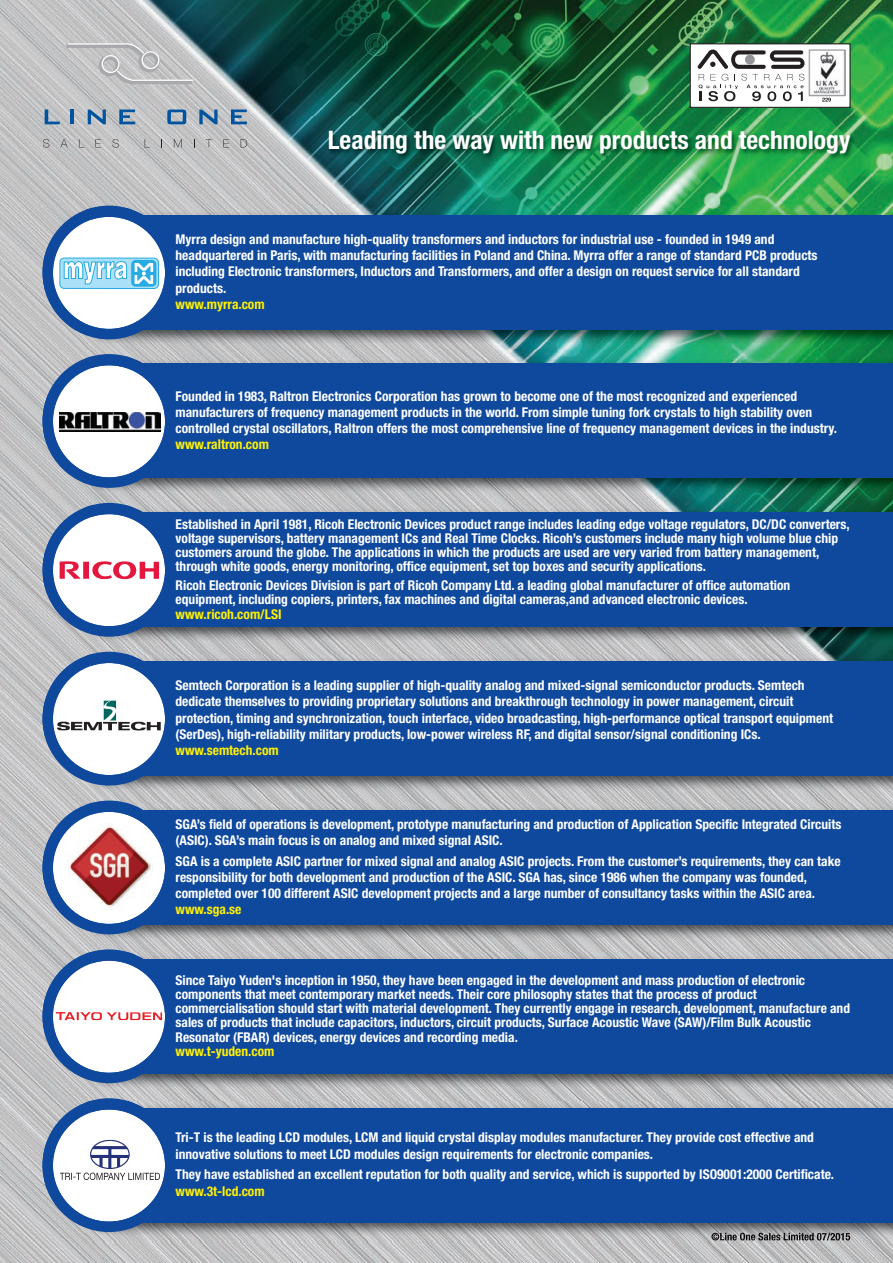
<style>
.page{position:relative;width:893px;height:1263px;background:#fff}
.page>*{position:absolute;margin:0;border:0;box-sizing:border-box;transform-origin:0 0}
.t1{font:700 condensed 25.5px "Helvetica Neue";color:#fff}
.t2{font:700 condensed 13.5px/16.2px "Helvetica Neue";color:#fff}
.t3{font:700 condensed 13.5px "Helvetica Neue";color:#fff101}
</style>
<div class="page">
<img style="left:0;top:0;width:893px;height:1263px">
<img style="left:271px;top:117px;width:601px;height:87px">
<div style="left:690px;top:44px;width:160px;height:63px;background:#fff"></div>
<div style="left:690px;top:43px;width:161px;height:65px;border:1px solid #231f20"></div>
<svg style="left:822px;top:98px;width:9px;height:4px"></svg>
<img style="left:808px;top:50px;width:37px;height:46px">
<svg style="left:698px;top:50px;width:106px;height:51px"></svg>
<img style="left:85px;top:208px;width:808px;height:141px">
<div style="left:92px;top:215px;width:801px;height:115px;background:#0f499d"></div>
<svg style="left:42px;top:206px;width:134px;height:133px"></svg>
<img style="left:85px;top:357px;width:808px;height:141px">
<div style="left:92px;top:363px;width:801px;height:115px;background:#0f499d"></div>
<svg style="left:42px;top:354px;width:134px;height:134px"></svg>
<img style="left:85px;top:506px;width:808px;height:141px">
<div style="left:92px;top:512px;width:801px;height:115px;background:#0f499d"></div>
<svg style="left:42px;top:503px;width:134px;height:134px"></svg>
<img style="left:85px;top:654px;width:808px;height:141px">
<div style="left:92px;top:661px;width:801px;height:115px;background:#0f499d"></div>
<svg style="left:42px;top:652px;width:134px;height:133px"></svg>
<img style="left:85px;top:803px;width:808px;height:141px">
<div style="left:92px;top:810px;width:801px;height:115px;background:#0f499d"></div>
<svg style="left:42px;top:800px;width:134px;height:134px"></svg>
<img style="left:85px;top:952px;width:808px;height:141px">
<div style="left:92px;top:959px;width:801px;height:115px;background:#0f499d"></div>
<svg style="left:42px;top:949px;width:134px;height:134px"></svg>
<img style="left:85px;top:1101px;width:808px;height:141px">
<img style="left:711px;top:1233px;width:81px;height:7px">
<div style="left:92px;top:1108px;width:801px;height:114px;background:#0f499d"></div>
<svg style="left:42px;top:1098px;width:134px;height:134px"></svg>
<svg style="left:43px;top:139px;width:6px;height:9px"></svg>
<svg style="left:60px;top:139px;width:8px;height:8px"></svg>
<svg style="left:79px;top:139px;width:5px;height:8px"></svg>
<svg style="left:95px;top:139px;width:6px;height:8px"></svg>
<svg style="left:112px;top:139px;width:7px;height:9px"></svg>
<svg style="left:145px;top:139px;width:5px;height:8px"></svg>
<svg style="left:174px;top:139px;width:8px;height:8px"></svg>
<svg style="left:206px;top:139px;width:6px;height:8px"></svg>
<svg style="left:223px;top:139px;width:6px;height:8px"></svg>
<svg style="left:241px;top:139px;width:6px;height:8px"></svg>
<svg style="left:45px;top:110px;width:15px;height:14px"></svg>
<hr style="left:71px;top:110px;width:3px;height:14px;background:#0153a0">
<svg style="left:88px;top:110px;width:18px;height:14px"></svg>
<svg style="left:119px;top:110px;width:16px;height:14px"></svg>
<svg style="left:167px;top:110px;width:19px;height:14px"></svg>
<svg style="left:199px;top:110px;width:18px;height:14px"></svg>
<svg style="left:231px;top:110px;width:16px;height:14px"></svg>
<svg style="left:62px;top:43px;width:134px;height:43px;background:#c3c3c5"></svg>
<h1 class="t1" style="left:328px;top:119px;width:524px">Leading the way with new products and technology</h1>
<p class="t2" style="left:176px;top:232px;width:643px">Myrra design and manufacture high-quality transformers and inductors for industrial use - founded in 1949 and headquartered in Paris, with manufacturing facilities in Poland and China. Myrra offer a range of standard PCB products including Electronic transformers, Inductors and Transformers, and offer a design on request service for all standard products.</p>
<p class="t3" style="left:176px;top:299px;width:91px">www.myrra.com</p>
<p class="t2" style="left:176px;top:389px;width:663px">Founded in 1983, Raltron Electronics Corporation has grown to become one of the most recognized and experienced manufacturers of frequency management products in the world. From simple tuning fork crystals to high stability oven controlled crystal oscillators, Raltron offers the most comprehensive line of frequency management devices in the industry.</p>
<p class="t3" style="left:176px;top:439px;width:95px">www.raltron.com</p>
<p class="t2" style="left:176px;top:518px;width:676px;line-height:14.2px">Established in April 1981, Ricoh Electronic Devices product range includes leading edge voltage regulators, DC/DC converters, voltage supervisors, battery management ICs and Real Time Clocks. Ricoh’s customers include many high volume blue chip customers around the globe. The applications in which the products are used are very varied from battery management, through white goods, energy monitoring, office equipment, set top boxes and security applications.</p>
<p class="t2" style="left:176px;top:579px;width:616px;line-height:14.2px">Ricoh Electronic Devices Division is part of Ricoh Company Ltd. a leading global manufacturer of office automation equipment, including copiers, printers, fax machines and digital cameras,and advanced electronic devices.</p>
<p class="t3" style="left:176px;top:609px;width:107px">www.ricoh.com/LSI</p>
<p class="t2" style="left:176px;top:678px;width:659px">Semtech Corporation is a leading supplier of high-quality analog and mixed-signal semiconductor products. Semtech dedicate themselves to providing proprietary solutions and breakthrough technology in power management, circuit protection, timing and synchronization, touch interface, video broadcasting, high-performance optical transport equipment (SerDes), high-reliability military products, low-power wireless RF, and digital sensor/signal conditioning ICs.</p>
<p class="t3" style="left:176px;top:745px;width:105px">www.semtech.com</p>
<p class="t2" style="left:176px;top:817px;width:667px">SGA’s field of operations is development, prototype manufacturing and production of Application Specific Integrated Circuits (ASIC). SGA’s main focus is on analog and mixed signal ASIC.</p>
<p class="t2" style="left:176px;top:854px;width:667px">SGA is a complete ASIC partner for mixed signal and analog ASIC projects. From the customer’s requirements, they can take responsibility for both development and production of the ASIC. SGA has, since 1986 when the company was founded, completed over 100 different ASIC development projects and a large number of consultancy tasks within the ASIC area.</p>
<p class="t3" style="left:176px;top:904px;width:67px">www.sga.se</p>
<p class="t2" style="left:176px;top:974px;width:676px;line-height:14.2px">Since Taiyo Yuden's inception in 1950, they have been engaged in the development and mass production of electronic components that meet contemporary market needs. Their core philosophy states that the process of product commercialisation should start with material development. They currently engage in research, development, manufacture and sales of products that include capacitors, inductors, circuit products, Surface Acoustic Wave (SAW)/Film Bulk Acoustic Resonator (FBAR) devices, energy devices and recording media.</p>
<p class="t3" style="left:176px;top:1046px;width:100px">www.t-yuden.com</p>
<p class="t2" style="left:176px;top:1131px;width:640px">Tri-T is the leading LCD modules, LCM and liquid crystal display modules manufacturer. They provide cost effective and innovative solutions to meet LCD modules design requirements for electronic companies.</p>
<p class="t2" style="left:176px;top:1168px;width:660px">They have established an excellent reputation for both quality and service, which is supported by ISO9001:2000 Certificate.</p>
<p class="t3" style="left:176px;top:1186px;width:91px">www.3t-lcd.com</p>
</div>
